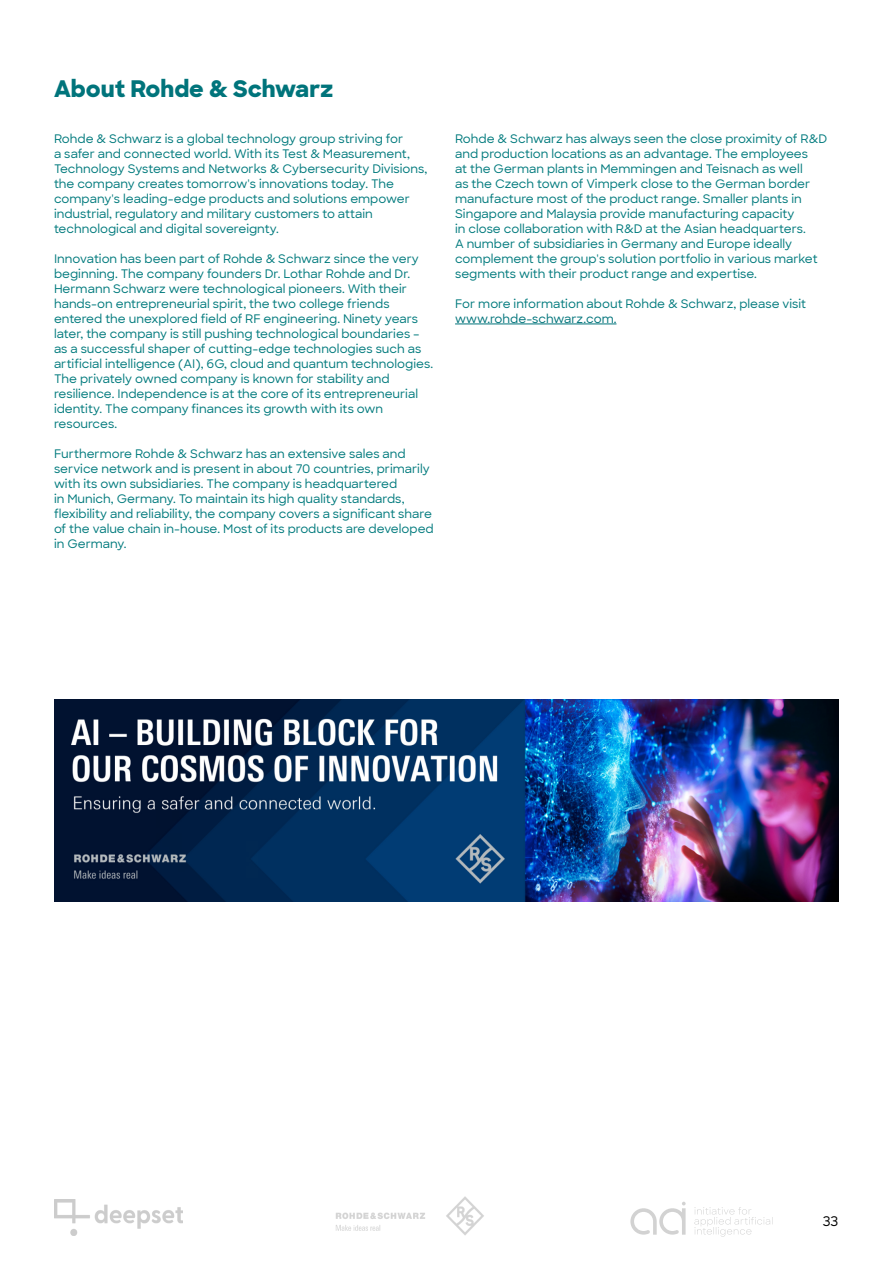
<style>
.page{position:relative;width:893px;height:1263px;background:#fff}
.page>*{position:absolute;margin:0;border:0;box-sizing:border-box;transform-origin:0 0}
.t1{font:800 23.25px "Sharp Sans";color:#00747b}
.t2{font:500 13.5px "Sharp Sans";color:#000}
.t3{font:500 12px/15px "Sharp Sans";color:#007a7d}
.t4{font:500 12px "Sharp Sans";color:#00747b}
</style>
<div class="page">
<img style="left:54px;top:1200px;width:129px;height:35px">
<img style="left:336px;top:1196px;width:148px;height:39px">
<svg style="left:630px;top:1202px;width:56px;height:33px"></svg>
<svg style="left:694px;top:1207px;width:77px;height:30px"></svg>
<hr style="left:455px;top:324px;width:161px;height:1px;background:#00747b">
<img style="left:54px;top:699px;width:784px;height:202px">
<h1 class="t1" style="left:54px;top:72px;width:281px">About Rohde &amp; Schwarz</h1>
<p class="t3" style="left:54px;top:131px;width:375px">Rohde &amp; Schwarz is a global technology group striving for<br>a safer and connected world. With its Test &amp; Measurement, Technology Systems and Networks &amp; Cybersecurity Divisions, the company creates tomorrow's innovations today. The company's leading-edge products and solutions empower industrial, regulatory and military customers to attain technological and digital sovereignty.</p>
<p class="t3" style="left:54px;top:251px;width:381px">Innovation has been part of Rohde &amp; Schwarz since the very beginning. The company founders Dr. Lothar Rohde and Dr.<br>Hermann Schwarz were technological pioneers. With their hands-on entrepreneurial spirit, the two college friends entered the unexplored field of RF engineering. Ninety years later, the company is still pushing technological boundaries – as a successful shaper of cutting-edge technologies such as artificial intelligence (AI), 6G, cloud and quantum technologies.<br>The privately owned company is known for stability and resilience. Independence is at the core of its entrepreneurial identity. The company finances its growth with its own resources.</p>
<p class="t3" style="left:54px;top:446px;width:381px">Furthermore Rohde &amp; Schwarz has an extensive sales and service network and is present in about 70 countries, primarily with its own subsidiaries. The company is headquartered<br>in Munich, Germany. To maintain its high quality standards, flexibility and reliability, the company covers a significant share of the value chain in-house. Most of its products are developed in Germany.</p>
<p class="t3" style="left:455px;top:131px;width:374px">Rohde &amp; Schwarz has always seen the close proximity of R&amp;D and production locations as an advantage. The employees<br>at the German plants in Memmingen and Teisnach as well<br>as the Czech town of Vimperk close to the German border manufacture most of the product range. Smaller plants in Singapore and Malaysia provide manufacturing capacity<br>in close collaboration with R&amp;D at the Asian headquarters.<br>A number of subsidiaries in Germany and Europe ideally complement the group's solution portfolio in various market segments with their product range and expertise.</p>
<p class="t3" style="left:455px;top:296px;width:353px">For more information about Rohde &amp; Schwarz, please visit</p>
<p class="t4" style="left:455px;top:310px;width:163px">www.rohde-schwarz.com.</p>
<p class="t2" style="left:823px;top:1211px;width:17px">33</p>
</div>
